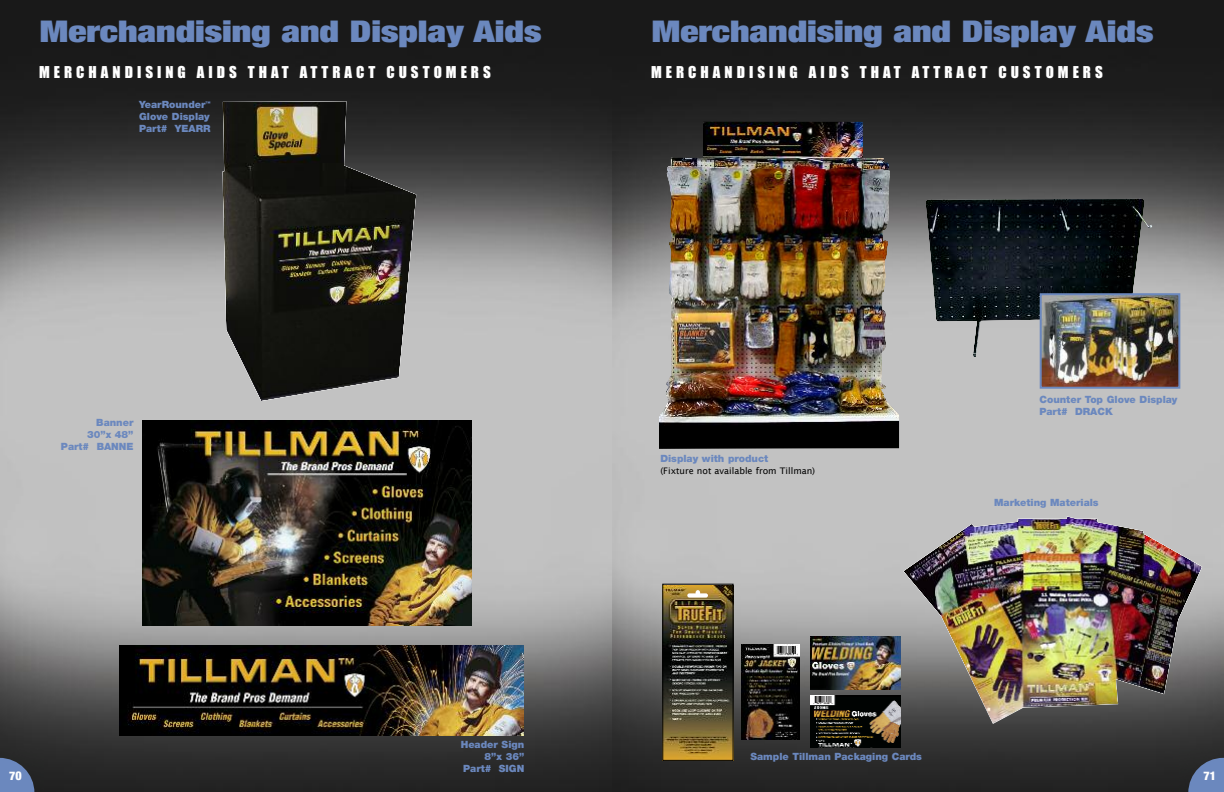
<style>
.page{position:relative;width:1224px;height:792px;background:#fff}
.page>*{position:absolute;margin:0;border:0;box-sizing:border-box;transform-origin:0 0}
.t1{font:900 expanded 30px "Helvetica Neue";color:#6b88be;scale:1.25 1}
.t2{font:15px "Impact";letter-spacing:.27em;color:#fff}
.t3{font:900 condensed 12px "Helvetica Neue";color:#fff}
.t4{font:900 10px/12px "Helvetica Neue";color:#6b88be;text-align:right}
.t5{font:9px "Lucida Sans";color:#000}
</style>
<div class="page">
<img style="left:0;top:0;width:1224px;height:792px">
<img style="left:0;top:749px;width:43px;height:43px">
<svg style="left:0;top:758px;width:34px;height:34px"></svg>
<img style="left:1179px;top:749px;width:45px;height:43px">
<svg style="left:1188px;top:758px;width:36px;height:34px"></svg>
<img style="left:119px;top:646px;width:405px;height:90px">
<img style="left:222px;top:101px;width:194px;height:300px">
<img style="left:925px;top:198px;width:228px;height:160px">
<img style="left:1043px;top:296px;width:134px;height:90px">
<div style="left:1040px;top:293px;width:140px;height:96px;border:2px solid #6b88be"></div>
<img style="left:903px;top:516px;width:299px;height:208px">
<img style="left:659px;top:121px;width:241px;height:328px">
<img style="left:742px;top:645px;width:57px;height:95px">
<img style="left:665px;top:586px;width:66px;height:172px">
<div style="left:663px;top:584px;width:70px;height:176px;border:1px solid #000"></div>
<div style="left:687px;top:593px;width:21px;height:5px;background:#fff;border-radius:2px"></div>
<svg style="left:696px;top:590px;width:4px;height:3px"></svg>
<img style="left:811px;top:637px;width:89px;height:52px">
<img style="left:811px;top:696px;width:89px;height:52px">
<img style="left:143px;top:420px;width:328px;height:205px">
<p class="t1" style="left:39px;top:20px;width:403px">Merchandising and Display Aids</p>
<p class="t1" style="left:651px;top:20px;width:403px">Merchandising and Display Aids</p>
<p class="t2" style="left:39px;top:63px;width:453px">MERCHANDISING AIDS THAT ATTRACT CUSTOMERS</p>
<p class="t2" style="left:651px;top:63px;width:453px">MERCHANDISING AIDS THAT ATTRACT CUSTOMERS</p>
<p class="t4" style="left:139px;top:99px;width:73px;text-align:justify">YearRounder<sup>™ </sup>Glove Display Part# YEARR</p>
<p class="t4" style="left:61px;top:418px;width:74px">Banner<br>30”x 48”<br>Part# BANNE</p>
<p class="t4" style="left:660px;top:453px;width:109px">Display with product</p>
<p class="t5" style="left:660px;top:465px;width:156px">(Fixture not available from Tillman)</p>
<p class="t4" style="left:1039px;top:394px;width:140px;text-align:left">Counter Top Glove Display<br>Part# DRACK</p>
<p class="t4" style="left:994px;top:497px;width:106px">Marketing Materials</p>
<p class="t4" style="left:461px;top:740px;width:65px">Header Sign<br>8”x 36”<br>Part# SIGN</p>
<p class="t4" style="left:750px;top:751px;width:173px">Sample Tillman Packaging Cards</p>
<p class="t3" style="left:9px;top:769px;width:14px">570</p>
<p class="t3" style="left:1204px;top:769px;width:14px">71</p>
</div>
